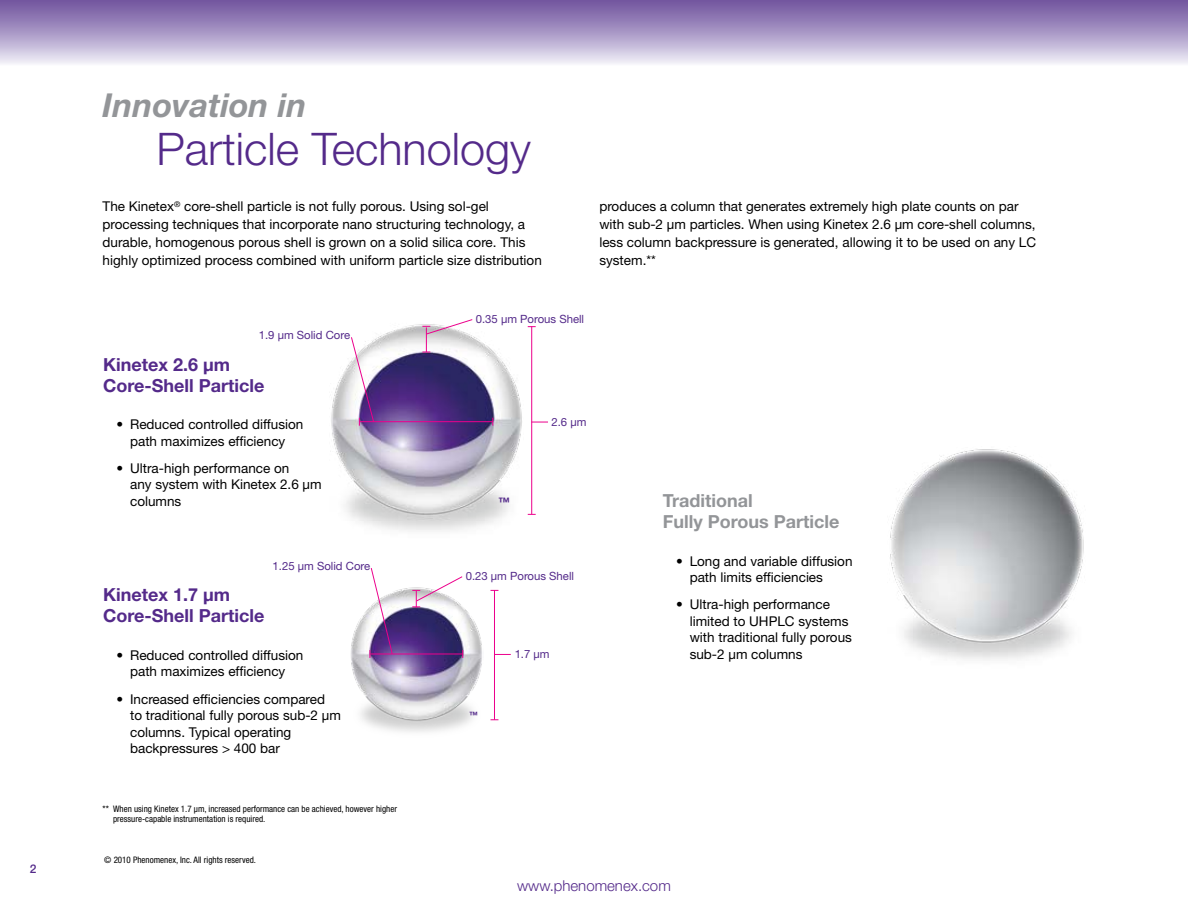
<style>
.page{position:relative;width:1188px;height:918px;background:#fff}
.page>*{position:absolute;margin:0;border:0;box-sizing:border-box;transform-origin:0 0}
.t1{font:300 45px "Helvetica Neue LT Std";color:#542a8a}
.t2{font:italic 700 33px "Helvetica Neue LT Std";color:#939598}
.t3{font:700 18px/21px "Helvetica Neue LT Std";color:#542a8a}
.t4{font:700 18px/21px "Helvetica Neue LT Std";color:#939598}
.t5{font:300 15px "Helvetica Neue LT Std";color:#542a8a}
.t6{font:13.5px/16.5px "Helvetica Neue LT Std";color:#000}
.t7{font:500 12px "Helvetica Neue LT Std";color:#542a8a}
.t8{font:700 11.7px "Helvetica Neue LT Std";color:#542a8a}
.t9{font:11.4px "Helvetica Neue LT Std";color:#542a8a}
.t10{font:condensed 9px/10.5px "Helvetica Neue LT Std";color:#000}
.t11{font:700 8.7px "Helvetica Neue LT Std";color:#542a8a}
</style>
<div class="page">
<div style="left:0;top:0;width:1188px;height:66px;background:linear-gradient(to bottom,#6b4d9b,#efedf7)"></div>
<img style="left:890px;top:449px;width:194px;height:211px">
<img style="left:351px;top:587px;width:131px;height:145px">
<svg style="left:412px;top:576px;width:51px;height:32px"></svg>
<hr style="left:370px;top:654px;width:93px;height:1px;background:#ec008c">
<svg style="left:369px;top:568px;width:24px;height:90px"></svg>
<hr style="left:494px;top:590px;width:1px;height:130px;background:#ec008c">
<svg style="left:495px;top:654px;width:16px;height:1px"></svg>
<img style="left:330px;top:324px;width:192px;height:207px">
<svg style="left:422px;top:319px;width:51px;height:34px"></svg>
<hr style="left:359px;top:421px;width:134px;height:1px;background:#ec008c">
<svg style="left:350px;top:336px;width:25px;height:90px"></svg>
<hr style="left:531px;top:326px;width:1px;height:188px;background:#ec008c">
<svg style="left:531px;top:422px;width:17px;height:1px"></svg>
<p class="t7" style="left:30px;top:861px;width:8px">2</p>
<h2 class="t2" style="left:103px;top:85px;width:206px">Innovation in</h2>
<h1 class="t1" style="left:157px;top:121px;width:376px">Particle Technology</h1>
<p class="t6" style="left:103px;top:197px;width:441px;line-height:18px">The Kinetex<sup>®</sup> core-shell particle is not fully porous. Using sol-gel processing techniques that incorporate nano structuring technology, a durable, homogenous porous shell is grown on a solid silica core. This highly optimized process combined with uniform particle size distribution</p>
<p class="t6" style="left:599px;top:197px;width:438px;line-height:18px">produces a column that generates extremely high plate counts on par with sub-2 µm particles. When using Kinetex 2.6 µm core-shell columns, less column backpressure is generated, allowing it to be used on any LC system.**</p>
<p class="t9" style="left:259px;top:328px;width:93px">1.9 µm Solid Core</p>
<h3 class="t3" style="left:103px;top:353px;width:163px">Kinetex 2.6 µm<br>Core-Shell Particle</h3>
<p class="t6" style="left:117px;top:416px;width:188px;text-align:center">• Reduced controlled diffusion path maximizes efficiency</p>
<p class="t6" style="left:130px;top:460px;width:193px;text-indent:-14px">• Ultra-high performance on<br>any system with Kinetex 2.6 µm columns</p>
<p class="t9" style="left:273px;top:559px;width:99px">1.25 µm Solid Core</p>
<h3 class="t3" style="left:103px;top:584px;width:163px">Kinetex 1.7 µm<br>Core-Shell Particle</h3>
<p class="t6" style="left:117px;top:647px;width:188px;text-align:center">• Reduced controlled diffusion path maximizes efficiency</p>
<p class="t6" style="left:130px;top:690px;width:212px;text-indent:-14px">• Increased efficiencies compared<br>to traditional fully porous sub-2 µm columns. Typical operating backpressures &gt; 400 bar</p>
<p class="t10" style="left:113px;top:803px;width:286px;text-indent:-11px">** When using Kinetex 1.7 µm, increased performance can be achieved, however higher pressure-capable instrumentation is required.</p>
<p class="t10" style="left:104px;top:855px;width:153px">© 2010 Phenomenex, Inc. All rights reserved.</p>
<p class="t9" style="left:476px;top:312px;width:110px">0.35 µm Porous Shell</p>
<p class="t8" style="left:498px;top:494px;width:13px">™</p>
<p class="t9" style="left:552px;top:415px;width:36px">2.6 µm</p>
<p class="t9" style="left:466px;top:570px;width:110px">0.23 µm Porous Shell</p>
<p class="t11" style="left:469px;top:709px;width:10px">™</p>
<p class="t9" style="left:515px;top:647px;width:36px">1.7 µm</p>
<h3 class="t4" style="left:663px;top:490px;width:178px">Traditional<br>Fully Porous Particle</h3>
<p class="t6" style="left:690px;top:552px;width:164px;text-indent:-14px">• Long and variable diffusion path limits efficiencies</p>
<p class="t6" style="left:690px;top:596px;width:164px;text-indent:-14px">• Ultra-high performance limited to UHPLC systems with traditional fully porous sub-2 µm columns</p>
<p class="t5" style="left:517px;top:877px;width:155px">www.phenomenex.com</p>
</div>
